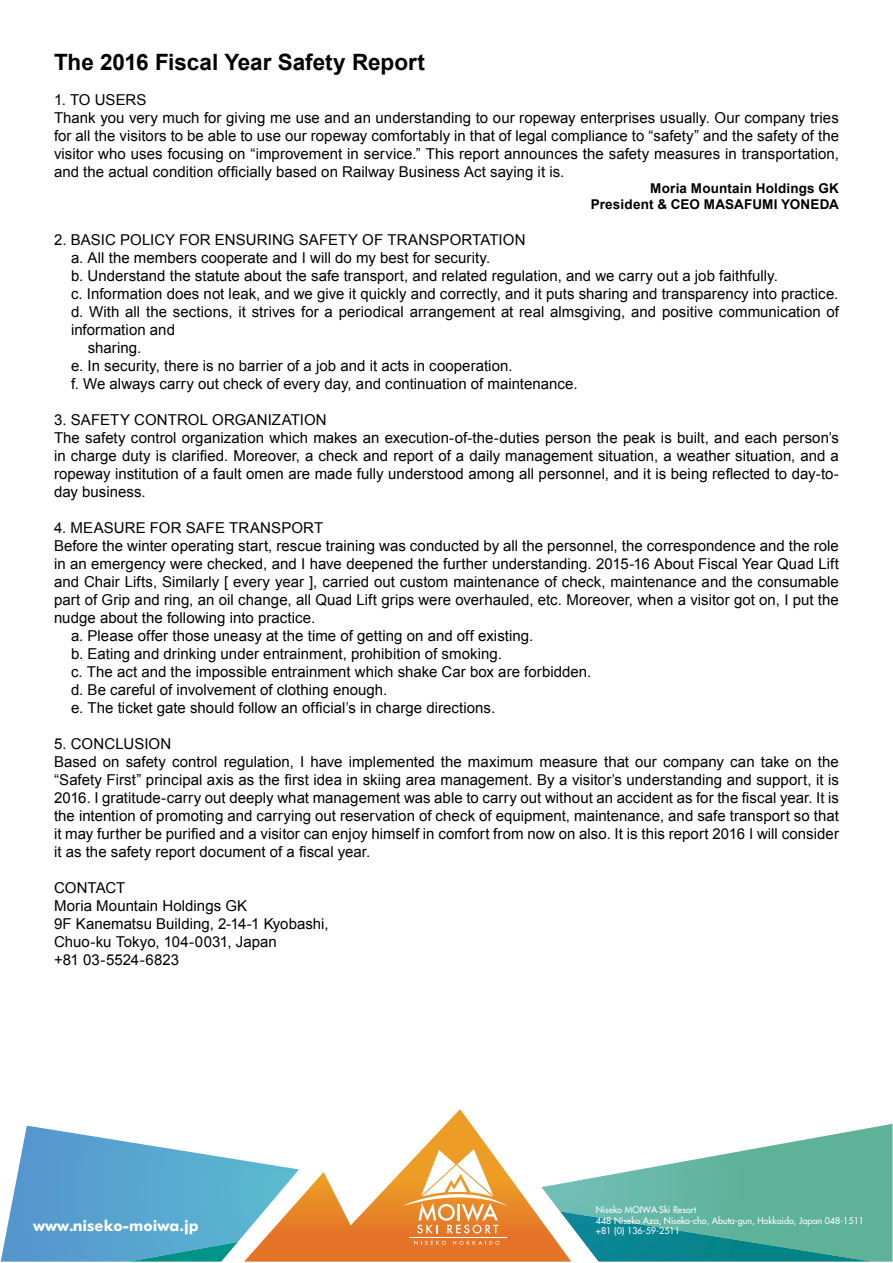
<style>
.page{position:relative;width:893px;height:1263px;background:#fff}
.page>*{position:absolute;margin:0;border:0;box-sizing:border-box;transform-origin:0 0}
.t1{font:700 22.5px "Arial";color:#000}
.t2{font:15px/18px "Arial";letter-spacing:.005em;color:#000}
.t3{font:700 15px "Futura BT";color:#fff}
.t4{font:700 13.5px/16.2px "Arial";letter-spacing:.01em;color:#000;text-align:right}
.t5{font:500 9px/10.8px "Futura Std";color:#fff}
</style>
<div class="page">
<svg style="left:1px;top:1126px;width:219px;height:135px"></svg>
<svg style="left:599px;top:1124px;width:293px;height:137px"></svg>
<img style="left:128px;top:1198px;width:744px;height:63px">
<svg style="left:220px;top:1156px;width:379px;height:106px"></svg>
<svg style="left:244px;top:1109px;width:327px;height:152px"></svg>
<hr style="left:409px;top:1237px;width:98px;height:1px;background:#fff">
<svg style="left:414px;top:1240px;width:32px;height:5px"></svg>
<svg style="left:453px;top:1240px;width:46px;height:5px"></svg>
<svg style="left:401px;top:1149px;width:107px;height:84px"></svg>
<h1 class="t1" style="left:54px;top:47px;width:373px">The 2016 Fiscal Year Safety Report</h1>
<p class="t2" style="left:54px;top:90px;width:786px">1. TO USERS<br>Thank you very much for giving me use and an understanding to our ropeway enterprises usually. Our company tries for all the visitors to be able to use our ropeway comfortably in that of legal compliance to “safety” and the safety of the visitor who uses focusing on “improvement in service.” This report announces the safety measures in transportation, and the actual condition officially based on Railway Business Act saying it is.</p>
<p class="t4" style="left:591px;top:180px;width:250px">Moria Mountain Holdings GK<br>President &amp; CEO MASAFUMI YONEDA</p>
<p class="t2" style="left:54px;top:231px;width:473px">2. BASIC POLICY FOR ENSURING SAFETY OF TRANSPORTATION</p>
<p class="t2" style="left:71px;top:249px;width:421px">a. All the members cooperate and I will do my best for security.</p>
<p class="t2" style="left:71px;top:267px;width:708px">b. Understand the statute about the safe transport, and related regulation, and we carry out a job faithfully.</p>
<p class="t2" style="left:71px;top:285px;width:769px">c. Information does not leak, and we give it quickly and correctly, and it puts sharing and transparency into practice.</p>
<p class="t2" style="left:71px;top:303px;width:769px">d. With all the sections, it strives for a periodical arrangement at real almsgiving, and positive communication of</p>
<p class="t2" style="left:71px;top:321px;width:106px">information and</p>
<p class="t2" style="left:88px;top:339px;width:55px">sharing.</p>
<p class="t2" style="left:71px;top:357px;width:443px">e. In security, there is no barrier of a job and it acts in cooperation.</p>
<p class="t2" style="left:71px;top:375px;width:508px">f. We always carry out check of every day, and continuation of maintenance.</p>
<p class="t2" style="left:54px;top:411px;width:786px">3. SAFETY CONTROL ORGANIZATION<br>The safety control organization which makes an execution-of-the-duties person the peak is built, and each person’s in charge duty is clarified. Moreover, a check and report of a daily management situation, a weather situation, and a ropeway institution of a fault omen are made fully understood among all personnel, and it is being reflected to day-to&shy;day business.</p>
<p class="t2" style="left:54px;top:519px;width:271px">4. MEASURE FOR SAFE TRANSPORT</p>
<p class="t2" style="left:54px;top:537px;width:786px">Before the winter operating start, rescue training was conducted by all the personnel, the correspondence and the role</p>
<p class="t2" style="left:54px;top:555px;width:786px">in an emergency were checked, and I have deepened the further understanding. 2015-16 About Fiscal Year Quad Lift</p>
<p class="t2" style="left:54px;top:573px;width:786px">and Chair Lifts, Similarly [ every year ], carried out custom maintenance of check, maintenance and the consumable</p>
<p class="t2" style="left:54px;top:591px;width:786px">part of Grip and ring, an oil change, all Quad Lift grips were overhauled, etc. Moreover, when a visitor got on, I put the</p>
<p class="t2" style="left:54px;top:609px;width:263px">nudge about the following into practice.</p>
<p class="t2" style="left:71px;top:627px;width:464px">a. Please offer those uneasy at the time of getting on and off existing.</p>
<p class="t2" style="left:71px;top:645px;width:432px">b. Eating and drinking under entrainment, prohibition of smoking.</p>
<p class="t2" style="left:71px;top:663px;width:522px">c. The act and the impossible entrainment which shake Car box are forbidden.</p>
<p class="t2" style="left:71px;top:681px;width:318px">d. Be careful of involvement of clothing enough.</p>
<p class="t2" style="left:71px;top:699px;width:426px">e. The ticket gate should follow an official’s in charge directions.</p>
<p class="t2" style="left:54px;top:735px;width:786px">5. CONCLUSION<br>Based on safety control regulation, I have implemented the maximum measure that our company can take on the “Safety First” principal axis as the first idea in skiing area management. By a visitor’s understanding and support, it is 2016. I gratitude-carry out deeply what management was able to carry out without an accident as for the fiscal year. It is the intention of promoting and carrying out reservation of check of equipment, maintenance, and safe transport so that it may further be purified and a visitor can enjoy himself in comfort from now on also. It is this report 2016 I will consider it as the safety report document of a fiscal year.</p>
<p class="t2" style="left:54px;top:879px;width:276px">CONTACT<br>Moria Mountain Holdings GK<br>9F Kanematsu Building, 2-14-1 Kyobashi,<br>Chuo-ku Tokyo, 104-0031, Japan<br>+81 03-5524-6823</p>
<p class="t3" style="left:33px;top:1216px;width:167px">www.niseko-moiwa.jp</p>
<p class="t5" style="left:596px;top:1204px;width:270px">Niseko MOIWA Ski Resort<br>448 Niseko Aza, Niseko-cho, Abuta-gun, Hokkaido, Japan 048-1511 +81 (0) 136-59-2511</p>
</div>
